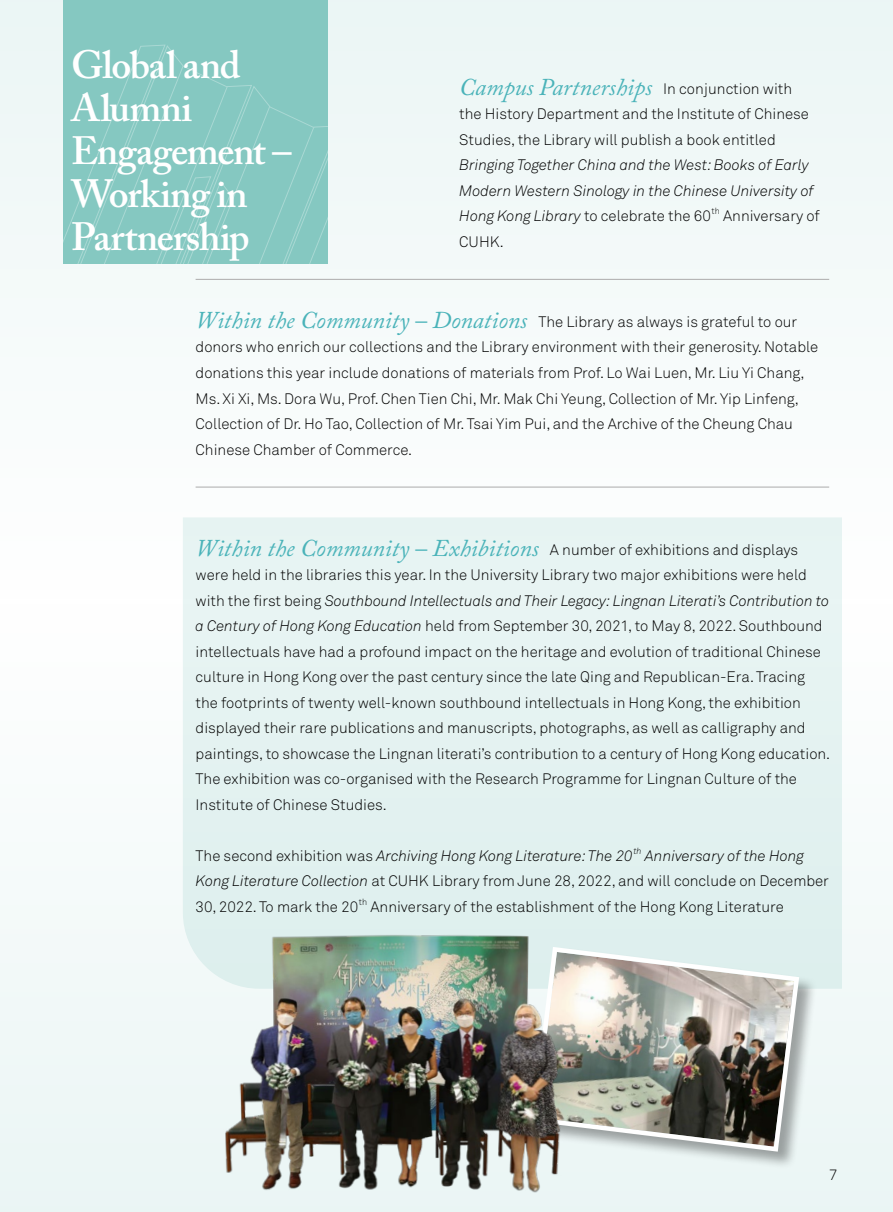
<style>
.page{position:relative;width:893px;height:1212px;background:#f4faf9}
.page>*{position:absolute;margin:0;border:0;box-sizing:border-box;transform-origin:0 0}
.t1{font:600 39.15px/43px "Adobe Caslon Pro";letter-spacing:-.03em;color:#fff}
.t2{font:italic 24px "Adobe Caslon Pro";color:#4ab3b9}
.t3{font:300 15px/25.5px "Akkurat";color:#000}
.t4{font:italic 300 15px/25.5px "Akkurat";color:#000}
.t5{font:300 8.7px "Akkurat";color:#000}
.t6{font:italic 300 8.7px "Akkurat";color:#000}
.s1{font-family:"Akkurat";font-weight:300;font-style:normal;font-size:15px;color:#000}
.s2{font-style:normal}
.s3{font-family:"Adobe Caslon Pro";font-weight:400;font-style:italic;font-size:24px;color:#4ab3b9}
.s4{font-style:italic}
</style>
<div class="page">
<div style="left:183px;top:518px;width:659px;height:471px;background:#e5f3f1"></div>
<div style="left:64px;top:0;width:264px;height:264px;background:#85c8c1"></div>
<svg style="left:64px;top:45px;width:264px;height:219px"></svg>
<svg style="left:183px;top:66px;width:131px;height:62px"></svg>
<hr style="left:196px;top:279px;width:633px;height:1px;background:#b4b4b4">
<hr style="left:196px;top:486px;width:633px;height:2px;background:#b4b4b4">
<div style="left:531px;top:947px;width:286px;height:222px;background:#000;opacity:.35"></div>
<img style="left:614px;top:944px;width:188px;height:210px">
<img style="left:213px;top:919px;width:401px;height:274px">
<h1 class="t1" style="left:71px;top:43px;width:222px">Global and<br>Alumni<br>Engagement –<br>Working in<br>Partnership</h1>
<h2 class="t2" style="left:459px;top:72px;width:334px">Campus Partnerships <span class="s1">In conjunction with</span></h2>
<p class="t3" style="left:459px;top:102px;width:351px">the History Department and the Institute of Chinese<br>Studies, the Library will publish a book entitled</p>
<p class="t4" style="left:459px;top:153px;width:356px">Bringing Together China and the West: Books of Early<br>Modern Western Sinology in the Chinese University of<br>Hong Kong Library <span class="s2">to celebrate the 60</span></p>
<p class="t5" style="left:712px;top:206px;width:10px">th</p>
<p class="t3" style="left:723px;top:204px;width:98px">Anniversary of</p>
<p class="t3" style="left:459px;top:229px;width:46px">CUHK.</p>
<p class="t3" style="left:196px;top:309px;width:624px"><span class="s3">Within the Community – Donations</span> The Library as always is grateful to our donors who enrich our collections and the Library environment with their generosity. Notable donations this year include donations of materials from Prof. Lo Wai Luen, Mr. Liu Yi Chang, Ms. Xi Xi, Ms. Dora Wu, Prof. Chen Tien Chi, Mr. Mak Chi Yeung, Collection of Mr. Yip Linfeng, Collection of Dr. Ho Tao, Collection of Mr. Tsai Yim Pui, and the Archive of the Cheung Chau Chinese Chamber of Commerce.</p>
<p class="t3" style="left:196px;top:537px;width:636px"><span class="s3">Within the Community – Exhibitions</span> A number of exhibitions and displays were held in the libraries this year. In the University Library two major exhibitions were held with the first being <span class="s4">Southbound Intellectuals and Their Legacy: Lingnan Literati’s Contribution to a Century of Hong Kong Education</span> held from September 30, 2021, to May 8, 2022. Southbound intellectuals have had a profound impact on the heritage and evolution of traditional Chinese culture in Hong Kong over the past century since the late Qing and Republican-Era. Tracing the footprints of twenty well-known southbound intellectuals in Hong Kong, the exhibition displayed their rare publications and manuscripts, photographs, as well as calligraphy and paintings, to showcase the Lingnan literati’s contribution to a century of Hong Kong education.<br>The exhibition was co-organised with the Research Programme for Lingnan Culture of the Institute of Chinese Studies.</p>
<p class="t4" style="left:196px;top:843px;width:439px"><span class="s2">The second exhibition was</span> Archiving Hong Kong Literature: The 20</p>
<p class="t6" style="left:633px;top:845px;width:10px">th</p>
<p class="t3" style="left:196px;top:843px;width:635px;text-indent:449px"><span class="s4">Anniversary of the Hong<br>Kong Literature Collection</span> at CUHK Library from June 28, 2022, and will conclude on December<br>30, 2022. To mark the 20</p>
<p class="t5" style="left:359px;top:896px;width:10px">th</p>
<p class="t3" style="left:370px;top:894px;width:415px">Anniversary of the establishment of the Hong Kong Literature</p>
<p class="t3" style="left:829px;top:1162px;width:10px">7</p>
</div>
